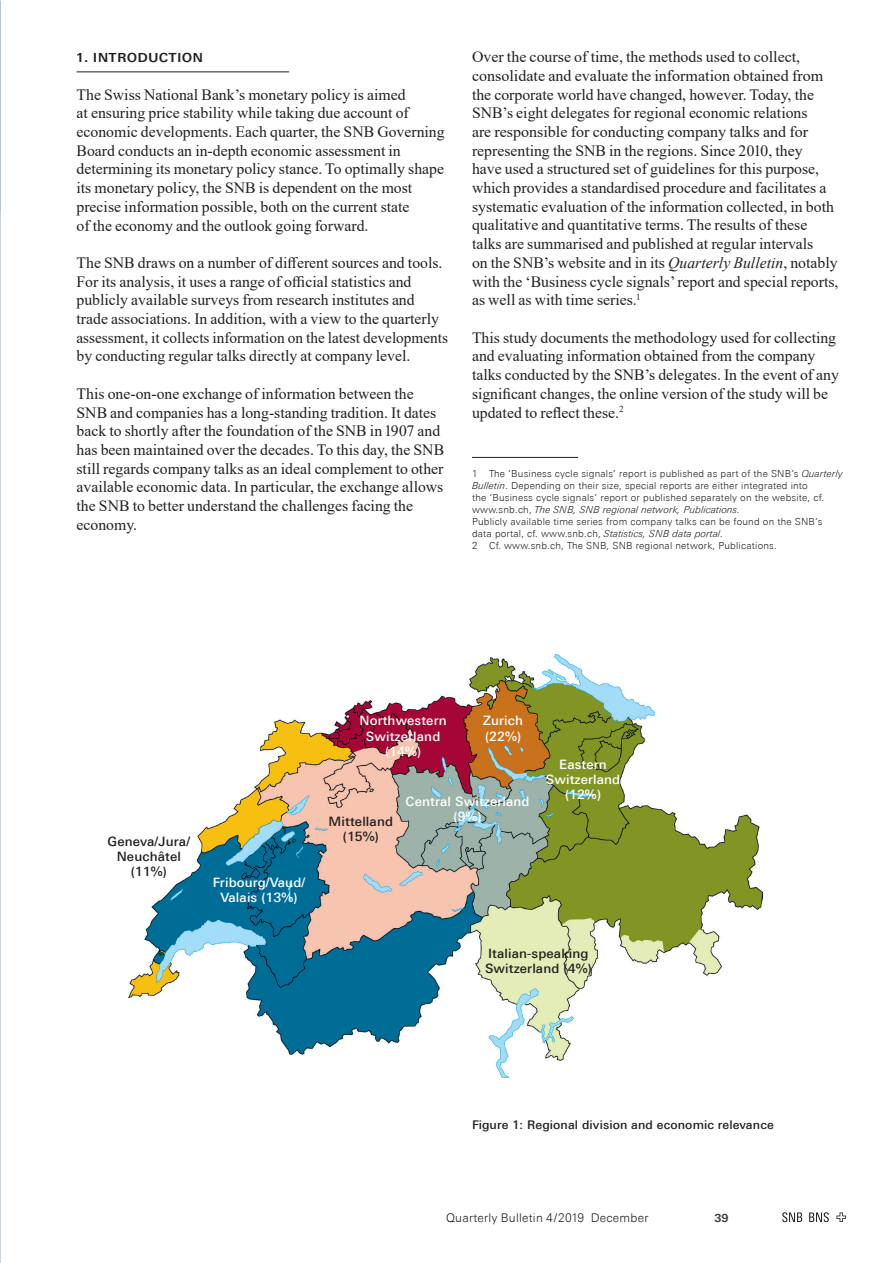
<style>
.page{position:relative;width:893px;height:1263px;background:#fff}
.page>*{position:absolute;margin:0;border:0;box-sizing:border-box;transform-origin:0 0}
.t1{font:500 16.5px "Univers Next Pro";color:#231f20}
.t2{font:15.75px/18.8px "Times New Roman";color:#231f20}
.t3{font:500 12.9px/15.1px "Univers Next Pro";letter-spacing:.01em;color:#fff;text-align:center}
.t4{font:500 12.9px/15.1px "Univers Next Pro";letter-spacing:.01em;color:#231f20;text-align:center}
.t5{font:500 12px "Univers Next Pro";letter-spacing:.01em;color:#231f20}
.t6{font:300 12px "Univers Next Pro";letter-spacing:.02em;color:#231f20}
.t7{font:700 11.25px "Univers Next Pro";color:#3e3e3f}
.t8{font:300 9.75px/12px "Univers Next Pro";letter-spacing:.02em;color:#231f20}
.s1{font-style:italic}
</style>
<div class="page">
<svg style="left:836px;top:1212px;width:10px;height:10px"></svg>
<svg style="left:782px;top:1212px;width:20px;height:10px"></svg>
<svg style="left:809px;top:1212px;width:20px;height:10px"></svg>
<svg style="left:0;top:0;width:1px;height:211px"></svg>
<hr style="left:77px;top:71px;width:212px;height:1px;background:#231f20">
<hr style="left:472px;top:457px;width:106px;height:1px;background:#231f20">
<img style="left:129px;top:655px;width:634px;height:422px">
<p class="t1" style="left:77px;top:46px;width:32px">1. Introduction</p>
<p class="t2" style="left:77px;top:84px;width:370px">The Swiss National Bank’s monetary policy is aimed<br>at ensuring price stability while taking due account of economic developments. Each quarter, the SNB Governing Board conducts an in-depth economic assessment in determining its monetary policy stance. To optimally shape its monetary policy, the SNB is dependent on the most precise information possible, both on the current state<br>of the economy and the outlook going forward.</p>
<p class="t2" style="left:77px;top:253px;width:373px">The SNB draws on a number of different sources and tools.<br>For its analysis, it uses a range of official statistics and publicly available surveys from research institutes and trade associations. In addition, with a view to the quarterly assessment, it collects information on the latest developments by conducting regular talks directly at company level.</p>
<p class="t2" style="left:77px;top:384px;width:369px">This one-on-one exchange of information between the SNB and companies has a long-standing tradition. It dates back to shortly after the foundation of the SNB in 1907 and has been maintained over the decades. To this day, the SNB still regards company talks as an ideal complement to other available economic data. In particular, the exchange allows the SNB to better understand the challenges facing the economy.</p>
<p class="t2" style="left:472px;top:47px;width:368px">Over the course of time, the methods used to collect, consolidate and evaluate the information obtained from the corporate world have changed, however. Today, the SNB’s eight delegates for regional economic relations<br>are responsible for conducting company talks and for representing the SNB in the regions. Since 2010, they<br>have used a structured set of guidelines for this purpose, which provides a standardised procedure and facilitates a systematic evaluation of the information collected, in both qualitative and quantitative terms. The results of these talks are summarised and published at regular intervals<br>on the SNB’s website and in its <span class="s1">Quarterly Bulletin</span>, notably with the ‘Business cycle signals’ report and special reports, as well as with time series.<sup>1</sup></p>
<p class="t2" style="left:472px;top:328px;width:368px">This study documents the methodology used for collecting and evaluating information obtained from the company talks conducted by the SNB’s delegates. In the event of any significant changes, the online version of the study will be updated to reflect these.<sup>2</sup></p>
<p class="t8" style="left:472px;top:467px;width:372px">1 The ‘Business cycle signals’ report is published as part of the SNB’s <span class="s1">Quarterly Bulletin</span>. Depending on their size, special reports are either integrated into<br>the ‘Business cycle signals’ report or published separately on the website, cf. www.snb.ch, <span class="s1">The SNB, SNB regional network, Publications.<br></span>Publicly available time series from company talks can be found on the SNB’s data portal, cf. www.snb.ch, <span class="s1">Statistics, SNB data portal.<br></span>2 Cf. www.snb.ch, The SNB, SNB regional network, Publications.</p>
<p class="t4" style="left:108px;top:834px;width:84px">Geneva/Jura/<br>Neuchâtel (11%)</p>
<p class="t3" style="left:213px;top:875px;width:94px">Fribourg/Vaud/<br>Valais (13%)</p>
<p class="t3" style="left:359px;top:713px;width:89px">Northwestern<br>Switzerland (14%)</p>
<p class="t3" style="left:483px;top:713px;width:41px;text-align:left">Zurich (22%)</p>
<p class="t4" style="left:329px;top:814px;width:66px">Mittelland (15%)</p>
<p class="t3" style="left:406px;top:794px;width:126px">Central Switzerland (9%)</p>
<p class="t3" style="left:546px;top:756px;width:76px">Eastern<br>Switzerland (12%)</p>
<p class="t4" style="left:485px;top:945px;width:108px;text-align:left">Italian-speaking<br>Switzerland (4%)</p>
<p class="t5" style="left:472px;top:1117px;width:303px">Figure 1: Regional division and economic relevance</p>
<p class="t6" style="left:446px;top:1211px;width:204px">Quarterly Bulletin 4/2019 December</p>
<p class="t7" style="left:714px;top:1211px;width:16px">39</p>
</div>
